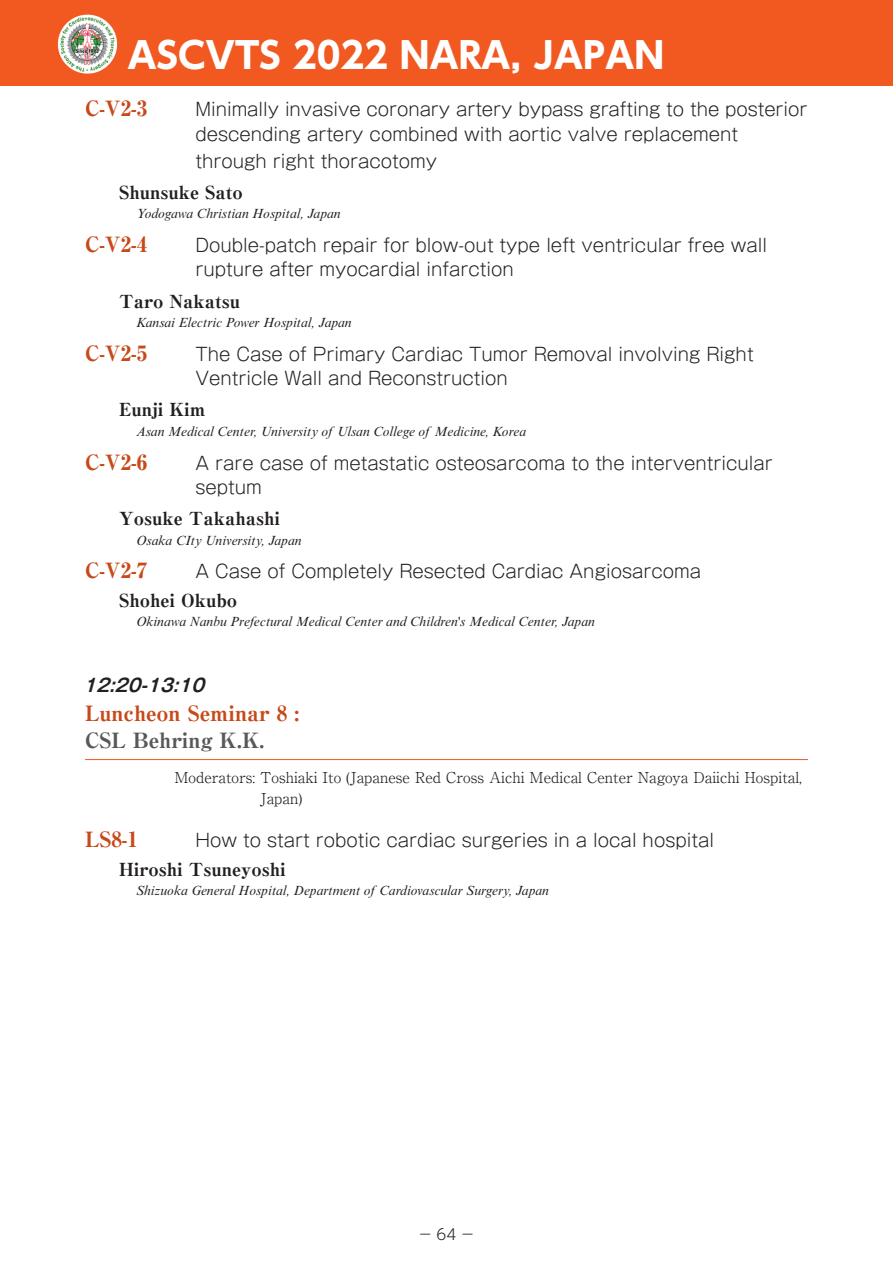
<style>
.page{position:relative;width:893px;height:1263px;background:#fff}
.page>*{position:absolute;margin:0;border:0;box-sizing:border-box;transform-origin:0 0}
.t1{font:700 36px "UD Shin Go Pr 6 N";color:#fff}
.t2{font:800 21px "Ryumin Pr 6 N";color:#c74919}
.t3{font:800 21px "Ryumin Pr 6 N";color:#57585a}
.t4{font:300 18px/24.3px "Gothic MB101 Pr 6 N";color:#231f20}
.t5{font:800 18px "Ryumin Pr 6 N";color:#231f20}
.t6{font:italic 700 18px "Gothic MB101 Pr 6 N De";color:#231f20;scale:.95 1}
.t7{font:300 15px/21px "Ryumin Pr 6 N";color:#231f20}
.t8{font:300 15px "UD Shin Go Pr 6 N";color:#231f20}
.t9{font:italic 13.5px "Times New Roman MT Std";color:#231f20}
</style>
<div class="page">
<div style="left:0;top:0;width:892px;height:86px;background:#f15921"></div>
<img style="left:57px;top:14px;width:61px;height:60px">
<hr style="left:85px;top:759px;width:723px;height:1px;background:#f15921">
<h1 class="t1" style="left:128px;top:26px;width:538px">ASCVTS 2022 NARA, JAPAN</h1>
<p class="t2" style="left:85px;top:92px;width:64px">C-V2-3</p>
<p class="t4" style="left:196px;top:96px;width:613px">Minimally invasive coronary artery bypass grafting to the posterior descending artery combined with aortic valve replacement</p>
<p class="t4" style="left:196px;top:147px;width:243px">through right thoracotomy</p>
<p class="t5" style="left:119px;top:178px;width:125px">Shunsuke Sato</p>
<p class="t9" style="left:136px;top:206px;width:206px">Yodogawa Christian Hospital, Japan</p>
<p class="t2" style="left:85px;top:228px;width:64px">C-V2-4</p>
<p class="t4" style="left:196px;top:232px;width:573px">Double-patch repair for blow-out type left ventricular free wall rupture after myocardial infarction</p>
<p class="t5" style="left:119px;top:287px;width:122px">Taro Nakatsu</p>
<p class="t9" style="left:136px;top:315px;width:217px">Kansai Electric Power Hospital, Japan</p>
<p class="t2" style="left:85px;top:336px;width:64px">C-V2-5</p>
<p class="t4" style="left:196px;top:340px;width:559px">The Case of Primary Cardiac Tumor Removal involving Right<br>Ventricle Wall and Reconstruction</p>
<p class="t5" style="left:119px;top:396px;width:88px">Eunji Kim</p>
<p class="t9" style="left:136px;top:424px;width:392px">Asan Medical Center, University of Ulsan College of Medicine, Korea</p>
<p class="t2" style="left:85px;top:445px;width:64px">C-V2-6</p>
<p class="t4" style="left:196px;top:449px;width:579px">A rare case of metastatic osteosarcoma to the interventricular septum</p>
<p class="t5" style="left:119px;top:504px;width:162px">Yosuke Takahashi</p>
<p class="t9" style="left:136px;top:532px;width:167px">Osaka CIty University, Japan</p>
<p class="t2" style="left:85px;top:554px;width:64px">C-V2-7</p>
<p class="t4" style="left:196px;top:558px;width:507px">A Case of Completely Resected Cardiac Angiosarcoma</p>
<p class="t5" style="left:119px;top:586px;width:119px">Shohei Okubo</p>
<p class="t9" style="left:136px;top:614px;width:460px">Okinawa Nanbu Prefectural Medical Center and Children's Medical Center, Japan</p>
<p class="t6" style="left:83px;top:670px;width:137px">12:20-13:10</p>
<p class="t2" style="left:85px;top:697px;width:216px">Luncheon Seminar 8 :</p>
<p class="t3" style="left:85px;top:724px;width:181px">CSL Behring K.K.</p>
<p class="t7" style="left:260px;top:766px;width:543px;text-indent:-86px">Moderators: Toshiaki Ito (Japanese Red Cross Aichi Medical Center Nagoya Daiichi Hospital,<br>Japan)</p>
<p class="t2" style="left:85px;top:822px;width:54px">LS8-1</p>
<p class="t4" style="left:196px;top:826px;width:520px">How to start robotic cardiac surgeries in a local hospital</p>
<p class="t5" style="left:119px;top:855px;width:168px">Hiroshi Tsuneyoshi</p>
<p class="t9" style="left:136px;top:883px;width:414px">Shizuoka General Hospital, Department of Cardiovascular Surgery, Japan</p>
<p class="t8" style="left:418px;top:1222px;width:59px">－64－</p>
</div>
